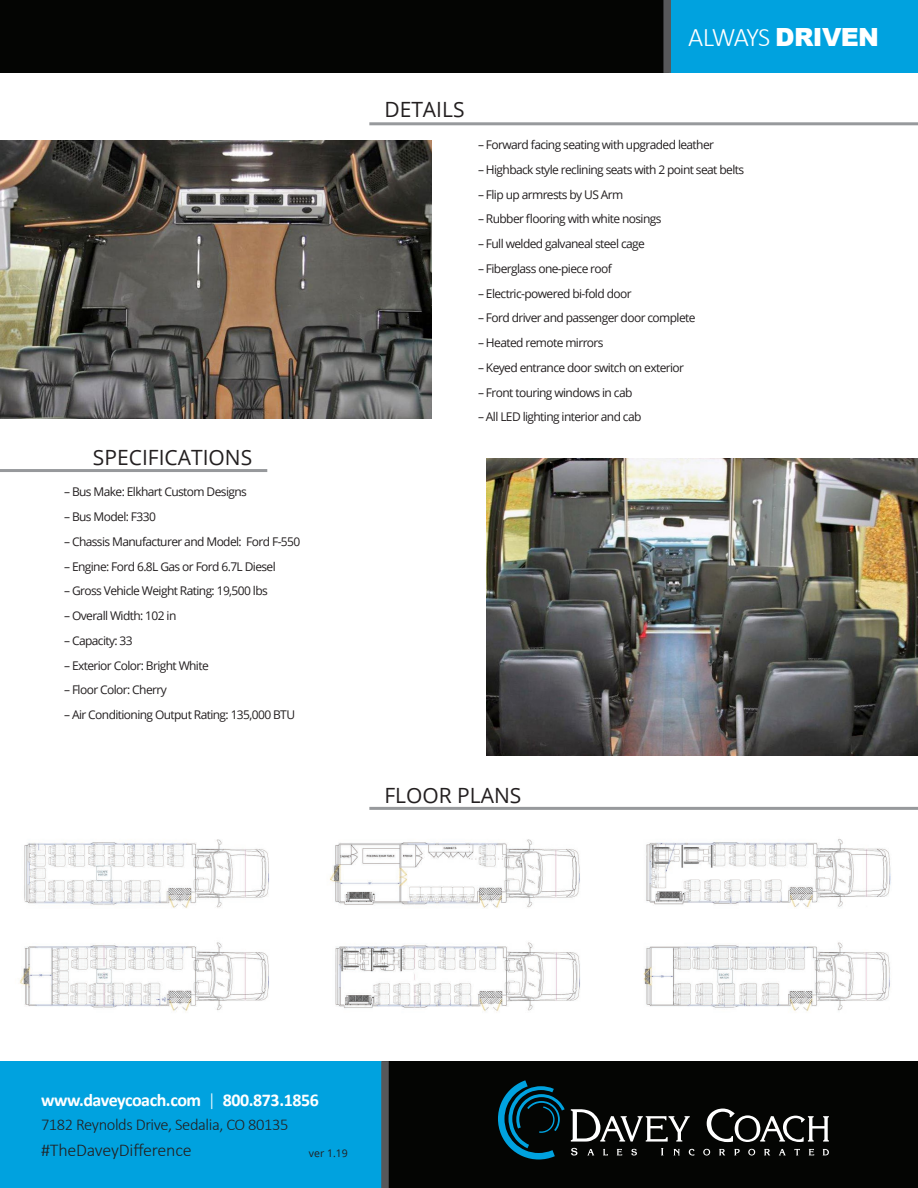
<style>
.page{position:relative;width:918px;height:1188px;background:#fff}
.page>*{position:absolute;margin:0;border:0;box-sizing:border-box;transform-origin:0 0}
.t1{font:300 27px "Calibri";letter-spacing:-.07em;color:#fff}
.t2{font:21px "Open Sans";color:#231f20}
.t3{font:700 18px "Calibri";letter-spacing:-.025em;color:#fff}
.t4{font:300 18px "Calibri";letter-spacing:-.01em;color:#231f20}
.t5{font:300 16.5px "Calibri";letter-spacing:-.025em;color:#231f20}
.t6{font:12px "Open Sans";letter-spacing:-.05em;color:#231f20}
.t7{font:10.5px "Open Sans";color:#231f20}
.s1{font-family:"Arial";font-weight:900;font-size:25.05px}
.s2{font-weight:300}
</style>
<div class="page">
<img style="left:20px;top:839px;width:871px;height:174px">
<img style="left:0;top:140px;width:432px;height:279px">
<img style="left:486px;top:459px;width:432px;height:296px">
<hr style="left:369px;top:122px;width:549px;height:3px;background:#97999c">
<hr style="left:369px;top:807px;width:549px;height:3px;background:#97999c">
<hr style="left:0;top:469px;width:267px;height:3px;background:#97999c">
<div style="left:0;top:0;width:918px;height:73px;background:#040503"></div>
<div style="left:0;top:1061px;width:918px;height:127px;background:#040503"></div>
<div style="left:670px;top:0;width:248px;height:73px;background:#00a2df"></div>
<div style="left:0;top:1061px;width:381px;height:127px;background:#00a2df"></div>
<div style="left:663px;top:0;width:8px;height:73px;background:#57585a"></div>
<div style="left:381px;top:1061px;width:8px;height:127px;background:#57585a"></div>
<svg style="left:571px;top:1109px;width:258px;height:47px"></svg>
<svg style="left:498px;top:1080px;width:67px;height:80px"></svg>
<p class="t2" style="left:93px;top:442px;width:161px">SPECIFICATIONS</p>
<p class="t6" style="left:64px;top:484px;width:184px">– Bus Make: Elkhart Custom Designs</p>
<p class="t6" style="left:64px;top:509px;width:93px">– Bus Model: F330</p>
<p class="t6" style="left:64px;top:533px;width:238px">– Chassis Manufacturer and Model: Ford F-550</p>
<p class="t6" style="left:64px;top:558px;width:213px">– Engine: Ford 6.8L Gas or Ford 6.7L Diesel</p>
<p class="t6" style="left:64px;top:583px;width:205px">– Gross Vehicle Weight Rating: 19,500 lbs</p>
<p class="t6" style="left:64px;top:608px;width:114px">– Overall Width: 102 in</p>
<p class="t6" style="left:64px;top:632px;width:70px">– Capacity: 33</p>
<p class="t6" style="left:64px;top:657px;width:146px">– Exterior Color: Bright White</p>
<p class="t6" style="left:64px;top:682px;width:104px">– Floor Color: Cherry</p>
<p class="t6" style="left:64px;top:707px;width:232px">– Air Conditioning Output Rating: 135,000 BTU</p>
<p class="t1" style="left:688px;top:21px;width:192px">ALWAYS <span class="s1">DRIVEN</span></p>
<p class="t2" style="left:384px;top:95px;width:82px">DETAILS</p>
<p class="t6" style="left:478px;top:137px;width:238px">– Forward facing seating with upgraded leather</p>
<p class="t6" style="left:478px;top:161px;width:268px">– Highback style reclining seats with 2 point seat belts</p>
<p class="t6" style="left:478px;top:186px;width:147px">– Flip up armrests by US Arm</p>
<p class="t6" style="left:478px;top:211px;width:185px">– Rubber flooring with white nosings</p>
<p class="t6" style="left:478px;top:236px;width:168px">– Full welded galvaneal steel cage</p>
<p class="t6" style="left:478px;top:260px;width:135px">– Fiberglass one-piece roof</p>
<p class="t6" style="left:478px;top:285px;width:155px">– Electric-powered bi-fold door</p>
<p class="t6" style="left:478px;top:310px;width:219px">– Ford driver and passenger door complete</p>
<p class="t6" style="left:478px;top:335px;width:127px">– Heated remote mirrors</p>
<p class="t6" style="left:478px;top:359px;width:208px">– Keyed entrance door switch on exterior</p>
<p class="t6" style="left:478px;top:384px;width:156px">– Front touring windows in cab</p>
<p class="t6" style="left:478px;top:409px;width:165px">– All LED lighting interior and cab</p>
<p class="t2" style="left:384px;top:781px;width:139px">FLOOR PLANS</p>
<p class="t3" style="left:41px;top:1089px;width:279px">www.daveycoach.com <span class="s2">|</span> 800.873.1856</p>
<p class="t5" style="left:41px;top:1115px;width:249px">7182 Reynolds Drive, Sedalia, CO 80135</p>
<p class="t4" style="left:41px;top:1139px;width:152px">#TheDaveyDifference</p>
<p class="t7" style="left:309px;top:1146px;width:40px">ver 1.19</p>
</div>
